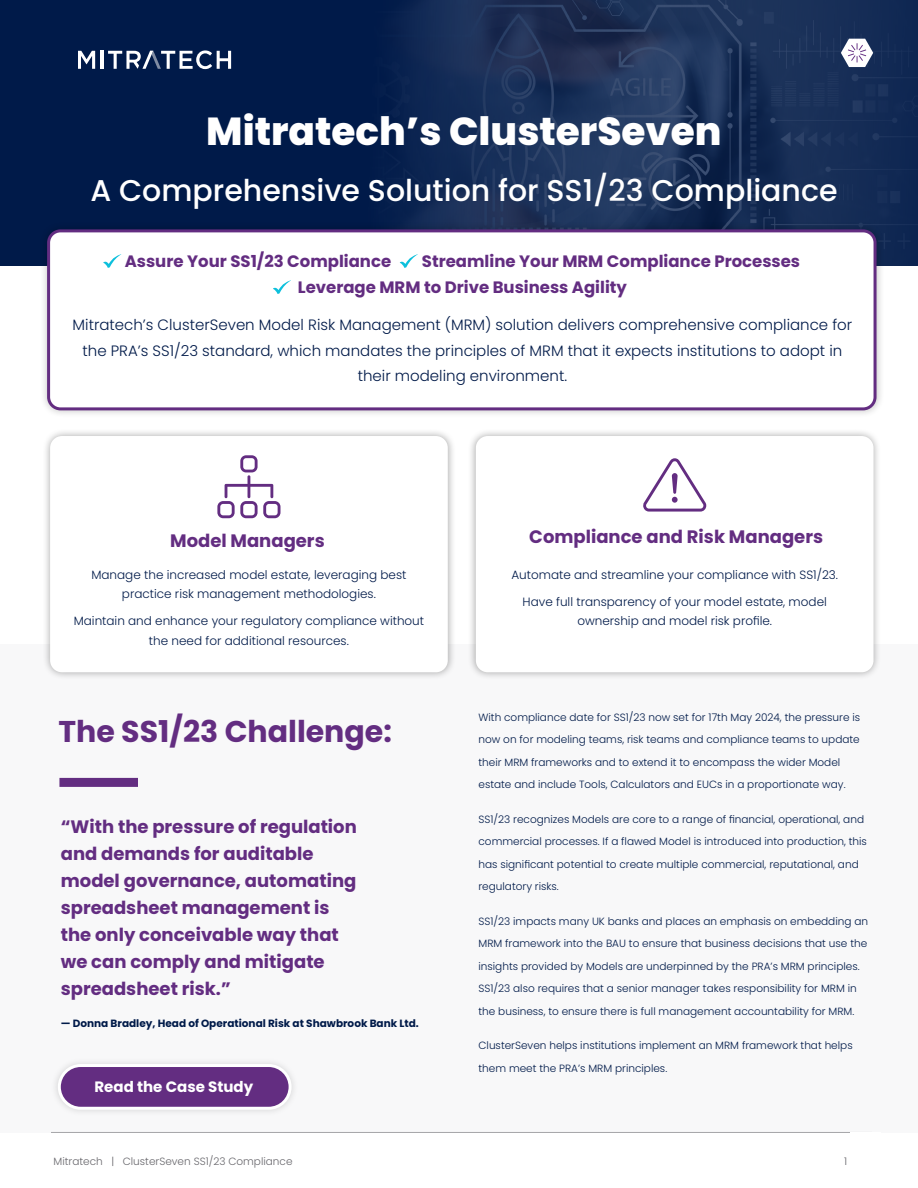
<style>
.page{position:relative;width:918px;height:1188px;background:#fff}
.page>*{position:absolute;margin:0;border:0;box-sizing:border-box;transform-origin:0 0}
.t1{font:800 39px "Poppins";color:#fff}
.t2{font:500 30px "Poppins";color:#fff}
.t3{font:700 30px "Poppins";color:#632d81}
.t4{font:700 18px/27px "Poppins";color:#632d81}
.t5{font:700 16.5px/25.5px "Poppins";color:#632d81}
.t6{font:300 15px/25.5px "Poppins";color:#001a49;text-align:center}
.t7{font:700 15px "Poppins";color:#fff}
.t8{font:300 12px/19.5px "Poppins";color:#001a49;text-align:center}
.t9{font:300 10.5px/22.5px "Poppins";color:#001a49}
.t10{font:700 10.5px "Poppins";color:#001a49}
.t11{font:300 10.5px "Poppins";color:#68676c}
</style>
<div class="page">
<div style="left:0;top:644px;width:918px;height:489px;background:#f8f8f9"></div>
<div style="left:0;top:0;width:918px;height:266px;background:#001a49"></div>
<svg style="left:78px;top:0;width:840px;height:266px"></svg>
<svg style="left:78px;top:51px;width:17px;height:18px"></svg>
<hr style="left:101px;top:51px;width:3px;height:18px;background:#fff">
<svg style="left:108px;top:50px;width:123px;height:19px"></svg>
<div style="left:850px;top:1132px;width:31px;height:17px;background:#fff"></div>
<div style="left:39px;top:221px;width:846px;height:197px;background:#000;opacity:.25"></div>
<div style="left:49px;top:231px;width:826px;height:178px;background:#fff;border-radius:12px"></div>
<div style="left:47px;top:229px;width:830px;height:181px;border:3px solid #632d81;border-radius:12px"></div>
<div style="left:42px;top:428px;width:414px;height:253px;background:#000;opacity:.35"></div>
<div style="left:50px;top:436px;width:398px;height:236px;background:#fff;border-radius:12px"></div>
<div style="left:467px;top:428px;width:415px;height:253px;background:#000;opacity:.35"></div>
<div style="left:476px;top:436px;width:398px;height:236px;background:#fff;border-radius:12px"></div>
<svg style="left:841px;top:39px;width:32px;height:28px"></svg>
<svg style="left:217px;top:455px;width:63px;height:63px"></svg>
<svg style="left:643px;top:458px;width:63px;height:54px"></svg>
<div style="left:59px;top:778px;width:79px;height:9px;background:#632d81"></div>
<div style="left:50px;top:1057px;width:249px;height:61px;background:#f4f4f5"></div>
<div style="left:59px;top:1066px;width:231px;height:42px;background:#632d81;border-radius:21px"></div>
<div style="left:58px;top:1064px;width:234px;height:46px;border:3px solid #fff;border-radius:21px"></div>
<svg style="left:103px;top:254px;width:19px;height:14px"></svg>
<svg style="left:400px;top:254px;width:18px;height:14px"></svg>
<svg style="left:273px;top:280px;width:18px;height:14px"></svg>
<h1 class="t1" style="left:206px;top:109px;width:517px">Mitratech’s ClusterSeven</h1>
<h2 class="t2" style="left:90px;top:173px;width:749px">A Comprehensive Solution for SS1/23 Compliance</h2>
<h3 class="t5" style="left:125px;top:249px;width:268px">Assure Your SS1/23 Compliance</h3>
<h3 class="t5" style="left:298px;top:249px;width:504px;text-indent:124px">Streamline Your MRM Compliance Processes<br>Leverage MRM to Drive Business Agility</h3>
<p class="t6" style="left:73px;top:312px;width:781px">Mitratech’s ClusterSeven Model Risk Management (MRM) solution delivers comprehensive compliance for the PRA’s SS1/23 standard, which mandates the principles of MRM that it expects institutions to adopt in their modeling environment.</p>
<h3 class="t4" style="left:170px;top:528px;width:156px">Model Managers</h3>
<p class="t8" style="left:91px;top:565px;width:317px">Manage the increased model estate, leveraging best practice risk management methodologies.</p>
<p class="t8" style="left:74px;top:611px;width:352px">Maintain and enhance your regulatory compliance without the need for additional resources.</p>
<h2 class="t3" style="left:58px;top:714px;width:335px">The SS1/23 Challenge:</h2>
<h3 class="t4" style="left:61px;top:814px;width:298px">“With the pressure of regulation and demands for auditable model governance, automating spreadsheet management is the only conceivable way that we can comply and mitigate spreadsheet risk.”</h3>
<p class="t10" style="left:61px;top:1017px;width:360px">— Donna Bradley, Head of Operational Risk at Shawbrook Bank Ltd.</p>
<h3 class="t7" style="left:95px;top:1078px;width:160px">Read the Case Study</h3>
<h3 class="t4" style="left:529px;top:523px;width:295px">Compliance and Risk Managers</h3>
<p class="t8" style="left:511px;top:565px;width:328px">Automate and streamline your compliance with SS1/23.</p>
<p class="t8" style="left:523px;top:592px;width:306px">Have full transparency of your model estate, model ownership and model risk profile.</p>
<p class="t9" style="left:478px;top:706px;width:383px">With compliance date for SS1/23 now set for 17th May 2024, the pressure is now on for modeling teams, risk teams and compliance teams to update their MRM frameworks and to extend it to encompass the wider Model estate and include Tools, Calculators and EUCs in a proportionate way.</p>
<p class="t9" style="left:478px;top:808px;width:390px">SS1/23 recognizes Models are core to a range of financial, operational, and commercial processes. If a flawed Model is introduced into production, this has significant potential to create multiple commercial, reputational, and regulatory risks.</p>
<p class="t9" style="left:478px;top:910px;width:391px">SS1/23 impacts many UK banks and places an emphasis on embedding an MRM framework into the BAU to ensure that business decisions that use the insights provided by Models are underpinned by the PRA’s MRM principles.<br>SS1/23 also requires that a senior manager takes responsibility for MRM in the business, to ensure there is full management accountability for MRM.</p>
<p class="t9" style="left:478px;top:1034px;width:376px">ClusterSeven helps institutions implement an MRM framework that helps them meet the PRA’s MRM principles.</p>
<p class="t11" style="left:54px;top:1156px;width:241px">Mitratech | ClusterSeven SS1/23 Compliance</p>
<p class="t11" style="left:844px;top:1156px;width:5px">1</p>
</div>
